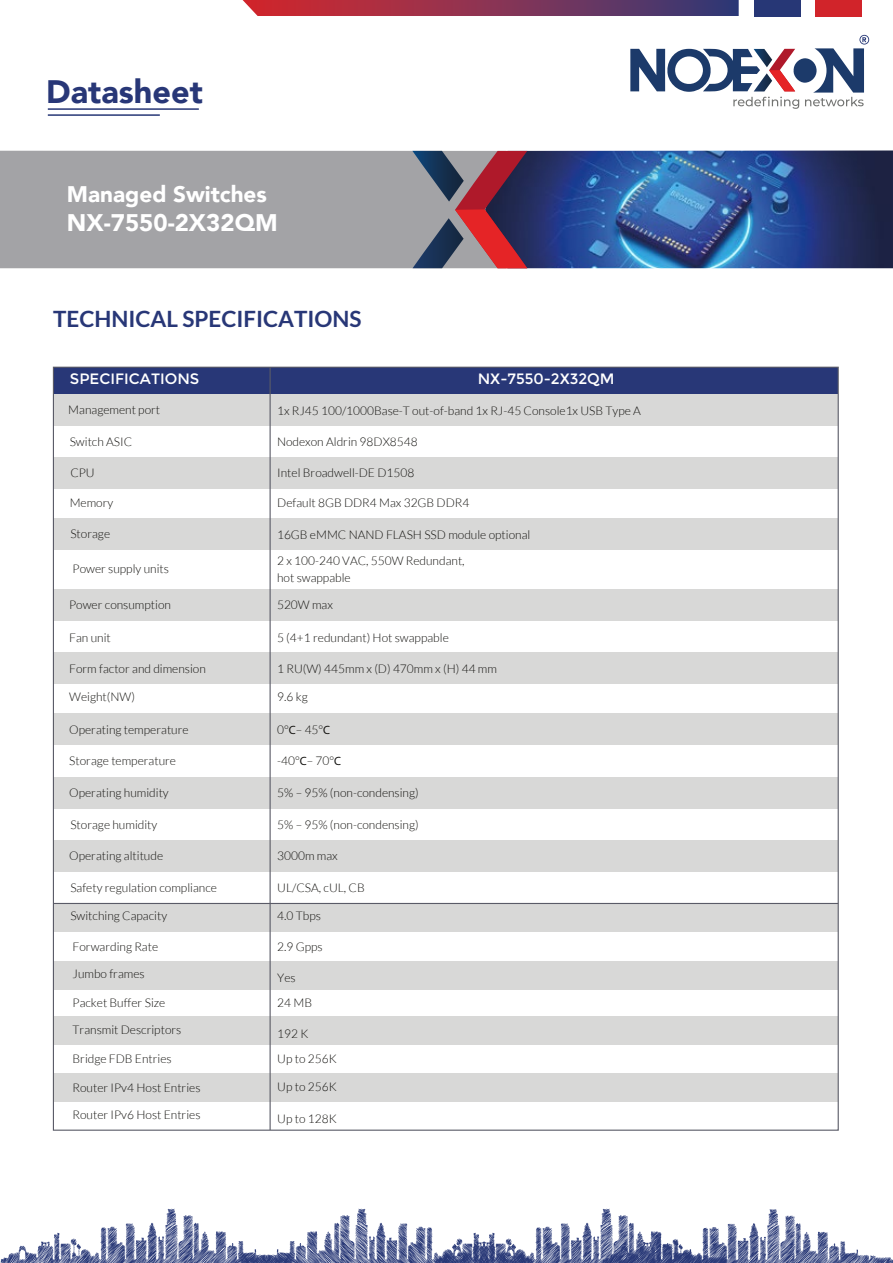
<style>
.page{position:relative;width:893px;height:1263px;background:#fff}
.page>*{position:absolute;margin:0;border:0;box-sizing:border-box;transform-origin:0 0}
.t1{font:900 32.4px "Avenir";color:#283777}
.t2{font:900 24px "Avenir";color:#fff}
.t3{font:700 22.5px "Lato";color:#283777}
.t4{font:900 22.5px "Avenir";color:#fff}
.t5{font:15px "Montserrat";color:#fff}
.t6{font:300 12px/16.5px "Lato";color:#12110e}
.s1{font-family:"Myriad Pro";font-weight:400}
</style>
<div class="page">
<div style="left:53px;top:777px;width:785px;height:32px;background:#d8d8d7"></div>
<img style="left:497px;top:150px;width:396px;height:118px">
<div style="left:0;top:151px;width:412px;height:117px;background:#a3a3a6"></div>
<svg style="left:412px;top:151px;width:115px;height:117px;background:#7c5566"></svg>
<hr style="left:48px;top:108px;width:151px;height:2px;background:#273776">
<hr style="left:48px;top:114px;width:112px;height:2px;background:#273776">
<div style="left:816px;top:0;width:46px;height:16px;background:#d1242a"></div>
<div style="left:754px;top:0;width:46px;height:16px;background:#273776"></div>
<svg style="left:243px;top:0;width:496px;height:16px;background:#873555"></svg>
<svg style="left:0;top:1208px;width:893px;height:55px"></svg>
<svg style="left:630px;top:35px;width:239px;height:74px"></svg>
<div style="left:53px;top:367px;width:785px;height:27px;background:#283777"></div>
<div style="left:53px;top:518px;width:785px;height:32px;background:#d8d8d7"></div>
<div style="left:53px;top:589px;width:785px;height:31px;background:#d8d8d7"></div>
<div style="left:53px;top:653px;width:785px;height:31px;background:#d8d8d7"></div>
<div style="left:53px;top:903px;width:785px;height:29px;background:#d8d8d7"></div>
<div style="left:53px;top:961px;width:785px;height:28px;background:#d8d8d7"></div>
<div style="left:53px;top:457px;width:785px;height:32px;background:#d8d8d7"></div>
<div style="left:53px;top:394px;width:785px;height:31px;background:#d8d8d7"></div>
<hr style="left:270px;top:367px;width:1px;height:763px;background:#5a5b67">
<hr style="left:53px;top:903px;width:785px;height:1px;background:#5a5b67">
<div style="left:53px;top:713px;width:785px;height:32px;background:#d8d8d7"></div>
<div style="left:53px;top:841px;width:785px;height:31px;background:#d8d8d7"></div>
<div style="left:53px;top:1016px;width:785px;height:29px;background:#d8d8d7"></div>
<div style="left:53px;top:1073px;width:785px;height:28px;background:#d8d8d7"></div>
<h1 class="t1" style="left:46px;top:64px;width:158px">Datasheet</h1>
<h3 class="t4" style="left:67px;top:175px;width:202px">Managed Switches</h3>
<h2 class="t2" style="left:67px;top:202px;width:212px">NX-7550-2X32QM</h2>
<h3 class="t3" style="left:53px;top:306px;width:310px">TECHNICAL SPECIFICATIONS</h3>
<p class="t5" style="left:70px;top:370px;width:131px">SPECIFICATIONS</p>
<p class="t5" style="left:478px;top:370px;width:138px">NX-7550-2X32QM</p>
<p class="t6" style="left:68px;top:402px;width:93px">Management port</p>
<p class="t6" style="left:70px;top:434px;width:64px">Switch ASIC</p>
<p class="t6" style="left:277px;top:403px;width:365px">1x RJ45 100/1000Base-T out-of-band 1x RJ-45 Console1x USB Type A</p>
<p class="t6" style="left:277px;top:434px;width:142px">Nodexon Aldrin 98DX8548</p>
<p class="t6" style="left:70px;top:465px;width:26px">CPU</p>
<p class="t6" style="left:277px;top:465px;width:139px">Intel Broadwell-DE D1508</p>
<p class="t6" style="left:70px;top:495px;width:45px">Memory</p>
<p class="t6" style="left:70px;top:526px;width:41px">Storage</p>
<p class="t6" style="left:277px;top:495px;width:194px">Default 8GB DDR4 Max 32GB DDR4</p>
<p class="t6" style="left:277px;top:526px;width:255px">16GB eMMC NAND FLASH SSD module optional</p>
<p class="t6" style="left:73px;top:560px;width:98px">Power supply units</p>
<p class="t6" style="left:277px;top:553px;width:189px">2 x 100-240 VAC, 550W Redundant, hot swappable</p>
<p class="t6" style="left:69px;top:596px;width:103px">Power consumption</p>
<p class="t6" style="left:69px;top:629px;width:43px">Fan unit</p>
<p class="t6" style="left:277px;top:629px;width:173px">5 (4+1 redundant) Hot swappable</p>
<p class="t6" style="left:277px;top:596px;width:57px">520W max</p>
<p class="t6" style="left:69px;top:661px;width:138px">Form factor and dimension</p>
<p class="t6" style="left:277px;top:661px;width:221px">1 RU(W) 445mm x (D) 470mm x (H) 44 mm</p>
<p class="t6" style="left:69px;top:689px;width:67px">Weight(NW)</p>
<p class="t6" style="left:277px;top:689px;width:32px">9.6 kg</p>
<p class="t6" style="left:69px;top:721px;width:121px">Operating temperature</p>
<p class="t6" style="left:277px;top:721px;width:55px">0°<span class="s1">С</span>– 45°<span class="s1">С</span></p>
<p class="t6" style="left:69px;top:752px;width:108px">Storage temperature</p>
<p class="t6" style="left:277px;top:752px;width:65px">-40°<span class="s1">С</span>– 70°<span class="s1">С</span></p>
<p class="t6" style="left:69px;top:784px;width:101px">Operating humidity</p>
<p class="t6" style="left:277px;top:784px;width:143px">5% – 95% (non-condensing)</p>
<p class="t6" style="left:70px;top:816px;width:88px">Storage humidity</p>
<p class="t6" style="left:277px;top:816px;width:143px">5% – 95% (non-condensing)</p>
<p class="t6" style="left:69px;top:847px;width:95px">Operating altitude</p>
<p class="t6" style="left:277px;top:847px;width:62px">3000m max</p>
<p class="t6" style="left:70px;top:879px;width:148px">Safety regulation compliance</p>
<p class="t6" style="left:277px;top:879px;width:89px">UL/CSA, cUL, CB</p>
<p class="t6" style="left:70px;top:908px;width:98px">Switching Capacity</p>
<p class="t6" style="left:277px;top:908px;width:45px">4.0 Tbps</p>
<p class="t6" style="left:73px;top:939px;width:87px">Forwarding Rate</p>
<p class="t6" style="left:277px;top:939px;width:47px">2.9 Gpps</p>
<p class="t6" style="left:73px;top:966px;width:74px">Jumbo frames</p>
<p class="t6" style="left:277px;top:970px;width:20px">Yes</p>
<p class="t6" style="left:73px;top:994px;width:94px">Packet Buffer Size</p>
<p class="t6" style="left:277px;top:994px;width:36px">24 MB</p>
<p class="t6" style="left:73px;top:1021px;width:110px">Transmit Descriptors</p>
<p class="t6" style="left:277px;top:1025px;width:33px">192 K</p>
<p class="t6" style="left:73px;top:1051px;width:101px">Bridge FDB Entries</p>
<p class="t6" style="left:277px;top:1051px;width:61px">Up to 256K</p>
<p class="t6" style="left:73px;top:1079px;width:129px">Router IPv4 Host Entries</p>
<p class="t6" style="left:277px;top:1079px;width:61px">Up to 256K</p>
<p class="t6" style="left:73px;top:1106px;width:129px">Router IPv6 Host Entries</p>
<p class="t6" style="left:277px;top:1110px;width:61px">Up to 128K</p>
</div>
